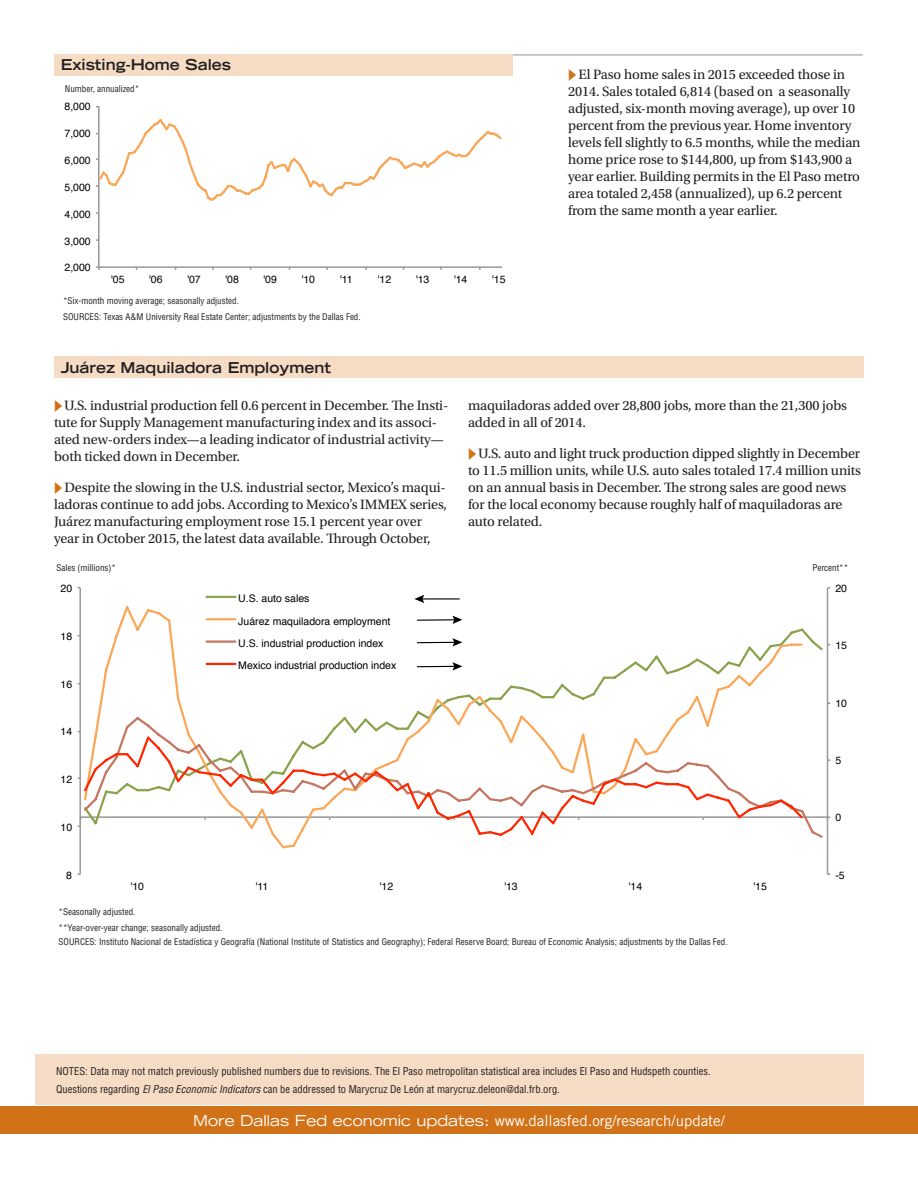
<style>
.page{position:relative;width:918px;height:1188px;background:#fff}
.page>*{position:absolute;margin:0;border:0;box-sizing:border-box;transform-origin:0 0}
.t1{font:15px "Trade Gothic LT Std";color:#fff}
.SectionHeads{font:700 expanded 15px "Trade Gothic LT Std";color:#231f20}
.t2{font:14.25px/17.1px "Utopia Std";letter-spacing:-.01em;color:#231f20}
.Notes{font:condensed 10.5px "Helvetica LT Std";color:#231f20}
.t3{font:10.5px/22.4px "Helvetica";color:#000}
.Notes-2{font:condensed 9px "Helvetica LT Std";color:#231f20}
.axislabels{font:condensed 9px "Helvetica LT Std";color:#231f20}
.s1{font-style:italic}
.s2{font-stretch:expanded}
</style>
<div class="page">
<hr style="left:54px;top:55px;width:809px;height:1px;background:#939598">
<div style="left:54px;top:54px;width:459px;height:22px;background:#f6dcc4"></div>
<div style="left:54px;top:356px;width:810px;height:22px;background:#f6dcc4"></div>
<div style="left:36px;top:1054px;width:828px;height:51px;background:#f6dcc4"></div>
<div style="left:0;top:1106px;width:918px;height:28px;background:#d27218"></div>
<hr style="left:98px;top:106px;width:2px;height:161px;background:#979797">
<hr style="left:99px;top:266px;width:403px;height:2px;background:#979797">
<svg style="left:96px;top:117px;width:406px;height:86px"></svg>
<hr style="left:827px;top:588px;width:1px;height:286px;background:#989898">
<hr style="left:79px;top:588px;width:2px;height:286px;background:#989898">
<hr style="left:80px;top:816px;width:748px;height:2px;background:#989898">
<svg style="left:98px;top:606px;width:706px;height:243px"></svg>
<svg style="left:94px;top:715px;width:731px;height:125px"></svg>
<svg style="left:82px;top:735px;width:723px;height:103px"></svg>
<hr style="left:207px;top:596px;width:28px;height:2px;background:#89a24c">
<hr style="left:207px;top:618px;width:28px;height:2px;background:#faa757">
<hr style="left:207px;top:640px;width:28px;height:3px;background:#c67560">
<hr style="left:207px;top:663px;width:28px;height:2px;background:#ff2600">
<hr style="left:421px;top:598px;width:38px;height:2px;background:#000">
<svg style="left:414px;top:595px;width:10px;height:8px"></svg>
<hr style="left:417px;top:619px;width:39px;height:2px;background:#000">
<svg style="left:452px;top:616px;width:10px;height:8px"></svg>
<hr style="left:417px;top:642px;width:39px;height:1px;background:#000">
<svg style="left:452px;top:638px;width:10px;height:9px"></svg>
<hr style="left:417px;top:666px;width:39px;height:1px;background:#000">
<svg style="left:452px;top:662px;width:10px;height:9px"></svg>
<p class="SectionHeads" style="left:61px;top:55px;width:172px">Existing-Home Sales</p>
<p class="axislabels" style="left:65px;top:83px;width:76px">Number, annualized*</p>
<p class="t3" style="left:65px;top:96px;width:28px">8,000</p>
<p class="t3" style="left:65px;top:123px;width:28px">7,000</p>
<p class="t3" style="left:65px;top:149px;width:28px">6,000</p>
<p class="t3" style="left:65px;top:176px;width:28px">5,000</p>
<p class="t3" style="left:65px;top:203px;width:28px">4,000</p>
<p class="t3" style="left:65px;top:230px;width:28px">3,000</p>
<p class="t3" style="left:65px;top:257px;width:28px">2,000</p>
<p class="t3" style="left:111px;top:268px;width:15px">'05</p>
<p class="t3" style="left:149px;top:268px;width:15px">'06</p>
<p class="t3" style="left:187px;top:268px;width:15px">'07</p>
<p class="t3" style="left:225px;top:268px;width:15px">'08</p>
<p class="t3" style="left:263px;top:268px;width:15px">'09</p>
<p class="t3" style="left:301px;top:268px;width:15px">'10</p>
<p class="t3" style="left:340px;top:268px;width:14px">'11</p>
<p class="t3" style="left:378px;top:268px;width:15px">'12</p>
<p class="t3" style="left:416px;top:268px;width:15px">'13</p>
<p class="t3" style="left:454px;top:268px;width:15px">'14</p>
<p class="t3" style="left:492px;top:268px;width:15px">'15</p>
<p class="Notes-2" style="left:63px;top:295px;width:177px">*Six-month moving average; seasonally adjusted.</p>
<p class="Notes-2" style="left:63px;top:311px;width:299px">SOURCES: Texas A&amp;M University Real Estate Center; adjustments by the Dallas Fed.</p>
<p class="t2" style="left:568px;top:66px;width:294px;text-indent:10px">El Paso home sales in 2015 exceeded those in 2014. Sales totaled 6,814 (based on a seasonally adjusted, six-month moving average), up over 10 percent from the previous year. Home inventory levels fell slightly to 6.5 months, while the median home price rose to $144,800, up from $143,900 a year earlier. Building permits in the El Paso metro area totaled 2,458 (annualized), up 6.2 percent from the same month a year earlier.</p>
<p class="SectionHeads" style="left:61px;top:357px;width:272px">Juárez Maquiladora Employment</p>
<p class="t2" style="left:54px;top:397px;width:396px;text-indent:10px">U.S. industrial production fell 0.6 percent in December. The Insti&shy;tute for Supply Management manufacturing index and its associ&shy;ated new-orders index—a leading indicator of industrial activity— both ticked down in December.</p>
<p class="t2" style="left:54px;top:479px;width:395px;text-indent:10px">Despite the slowing in the U.S. industrial sector, Mexico’s maqui&shy;ladoras continue to add jobs. According to Mexico’s IMMEX series, Juárez manufacturing employment rose 15.1 percent year over year in October 2015, the latest data available. Through October,</p>
<p class="t2" style="left:468px;top:397px;width:381px">maquiladoras added over 28,800 jobs, more than the 21,300 jobs added in all of 2014.</p>
<p class="t2" style="left:468px;top:445px;width:395px;text-indent:10px">U.S. auto and light truck production dipped slightly in December to 11.5 million units, while U.S. auto sales totaled 17.4 million units on an annual basis in December. The strong sales are good news for the local economy because roughly half of maquiladoras are auto related.</p>
<p class="axislabels" style="left:56px;top:562px;width:61px">Sales (millions)*</p>
<p class="axislabels" style="left:812px;top:562px;width:37px">Percent**</p>
<p class="t3" style="left:61px;top:578px;width:13px">20</p>
<p class="t3" style="left:61px;top:625px;width:13px">18</p>
<p class="t3" style="left:61px;top:673px;width:13px">16</p>
<p class="t3" style="left:61px;top:721px;width:13px">14</p>
<p class="t3" style="left:61px;top:769px;width:13px">12</p>
<p class="t3" style="left:61px;top:816px;width:13px">10</p>
<p class="t3" style="left:66px;top:864px;width:7px">8</p>
<p class="t3" style="left:238px;top:588px;width:160px">U.S. auto sales<br>Juárez maquiladora employment<br>U.S. industrial production index<br>Mexico industrial production index</p>
<p class="t3" style="left:130px;top:876px;width:15px">'10</p>
<p class="t3" style="left:255px;top:876px;width:14px">'11</p>
<p class="t3" style="left:380px;top:876px;width:15px">'12</p>
<p class="t3" style="left:504px;top:876px;width:15px">'13</p>
<p class="t3" style="left:629px;top:876px;width:15px">'14</p>
<p class="t3" style="left:753px;top:876px;width:15px">'15</p>
<p class="Notes-2" style="left:58px;top:906px;width:78px">*Seasonally adjusted.</p>
<p class="Notes-2" style="left:58px;top:922px;width:165px">**Year-over-year change; seasonally adjusted.</p>
<p class="Notes-2" style="left:58px;top:936px;width:671px">SOURCES: Instituto Nacional de Estadística y Geografía (National Institute of Statistics and Geography); Federal Reserve Board; Bureau of Economic Analysis; adjustments by the Dallas Fed.</p>
<p class="Notes" style="left:56px;top:1065px;width:656px">NOTES: Data may not match previously published numbers due to revisions. The El Paso metropolitan statistical area includes El Paso and Hudspeth counties.</p>
<p class="Notes" style="left:56px;top:1082px;width:505px">Questions regarding <span class="s1">El Paso Economic Indicators</span> can be addressed to Marycruz De León at marycruz.deleon@dal.frb.org.</p>
<p class="t1" style="left:193px;top:1111px;width:533px"><span class="s2">More Dallas Fed economic updates:</span> www.dallasfed.org/research/update/</p>
<p class="t3" style="left:835px;top:577px;width:13px">20</p>
<p class="t3" style="left:835px;top:635px;width:13px">15</p>
<p class="t3" style="left:835px;top:692px;width:13px">10</p>
<p class="t3" style="left:835px;top:749px;width:7px">5</p>
<p class="t3" style="left:835px;top:807px;width:7px">0</p>
<p class="t3" style="left:835px;top:864px;width:11px">-5</p>
</div>
